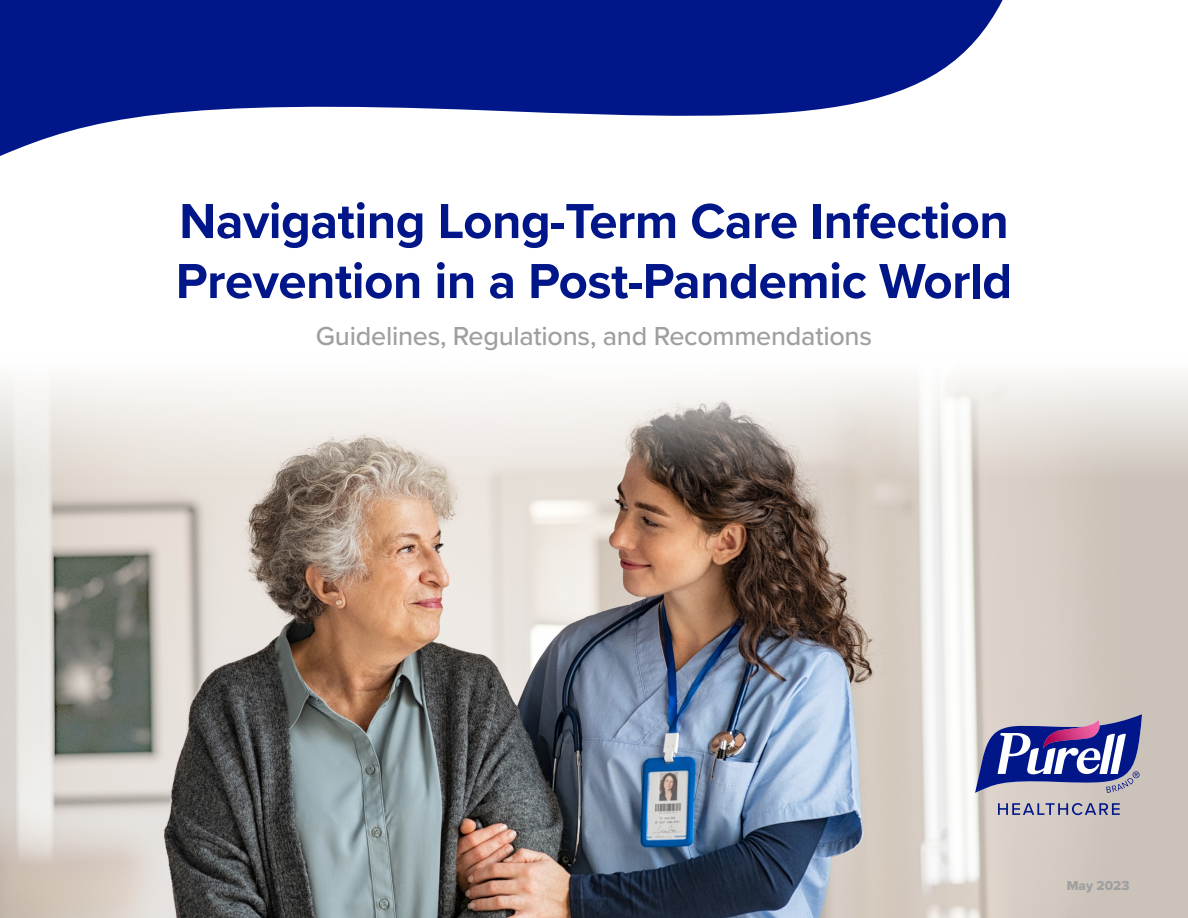
<style>
.page{position:relative;width:1188px;height:918px;background:#fff}
.page>*{position:absolute;margin:0;border:0;box-sizing:border-box;transform-origin:0 0}
.t1{font:700 51px/60px "Proxima Nova";letter-spacing:-.01em;color:#001689}
.Section_Title{font:500 27px "Proxima Nova";letter-spacing:-.01em;color:#9e9f9f}
.t2{font:13.5px "Proxima Nova Extrabld";color:#9e9f9f}
</style>
<div class="page">
<img style="left:0;top:377px;width:1188px;height:541px">
<svg style="left:998px;top:803px;width:122px;height:12px"></svg>
<svg style="left:975px;top:714px;width:167px;height:79px;background:#7a7aaf"></svg>
<svg style="left:0;top:0;width:1003px;height:156px;fill:#001689"></svg>
<p class="t1" style="left:176px;top:190px;width:838px">Navigating Long-Term Care Infection<br>Prevention in a Post-Pandemic World</p>
<p class="Section_Title" style="left:316px;top:315px;width:558px">Guidelines, Regulations, and Recommendations</p>
<p class="t2" style="left:1067px;top:875px;width:64px">May 2023</p>
</div>
